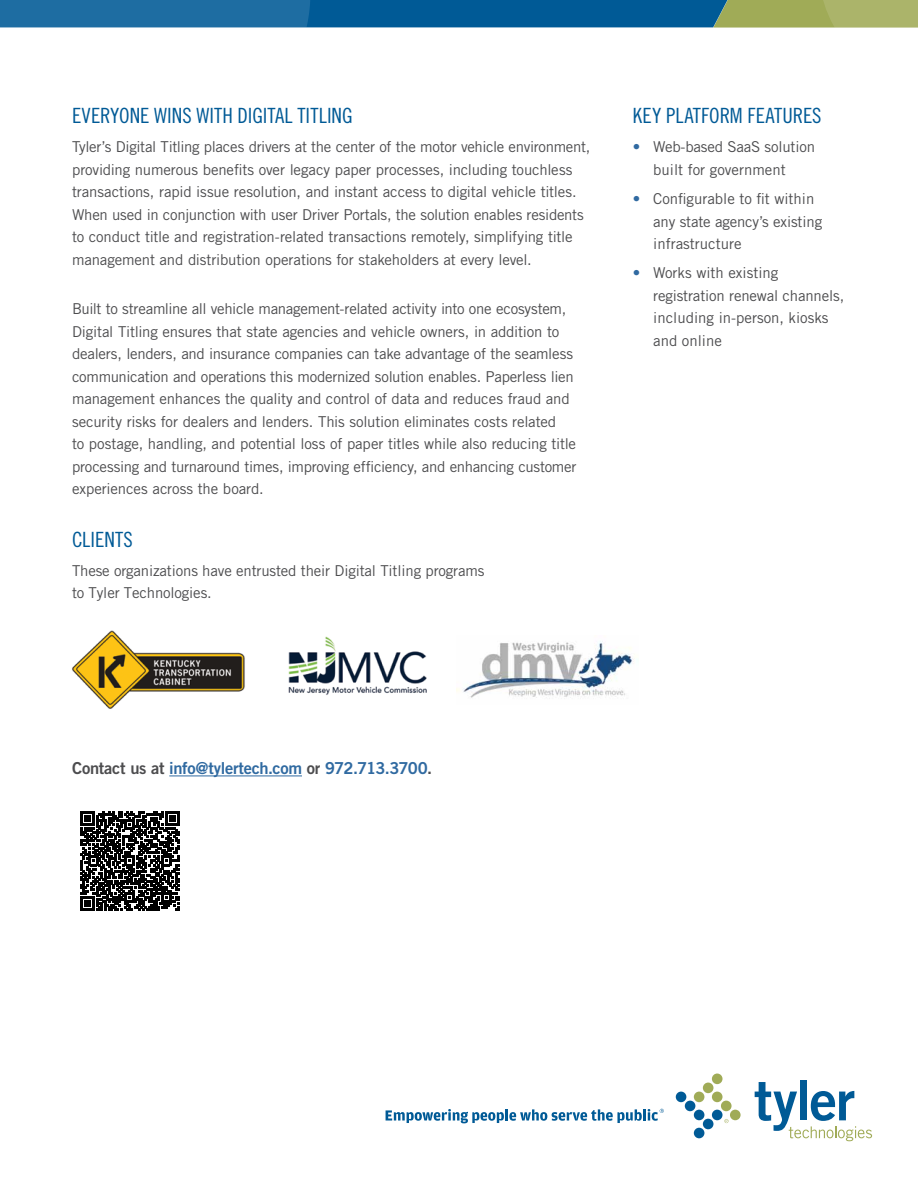
<style>
.page{position:relative;width:918px;height:1188px;background:#fff}
.page>*{position:absolute;margin:0;border:0;box-sizing:border-box;transform-origin:0 0}
.t1{font:21px "Trade Gothic LT Std Cn 18";letter-spacing:.005em;color:#005a96}
.t2{font:16.5px "Trade Gothic LT Std Bd 2";letter-spacing:-.02em;color:#306aa1}
.t3{font:15px/22.5px "Trade Gothic LT Std";letter-spacing:-.01em;color:#4d4d4f}
.s1{color:#306aa1}
.s2{color:#4d4d4f}
</style>
<div class="page">
<svg style="left:0;top:0;width:918px;height:28px;background:#317590"></svg>
<div style="left:800px;top:1080px;width:7px;height:40px;background:#005a96"></div>
<svg style="left:755px;top:1082px;width:117px;height:59px"></svg>
<div style="left:676px;top:1092px;width:10px;height:10px;background:#005a96;border-radius:50%"></div>
<div style="left:685px;top:1101px;width:10px;height:10px;background:#005a96;border-radius:50%"></div>
<div style="left:694px;top:1110px;width:10px;height:10px;background:#005a96;border-radius:50%"></div>
<div style="left:694px;top:1128px;width:10px;height:10px;background:#005a96;border-radius:50%"></div>
<div style="left:703px;top:1119px;width:10px;height:10px;background:#005a96;border-radius:50%"></div>
<div style="left:712px;top:1110px;width:11px;height:10px;background:#005a96;border-radius:50%"></div>
<div style="left:694px;top:1092px;width:10px;height:10px;background:#a0ab57;border-radius:50%"></div>
<div style="left:703px;top:1083px;width:10px;height:10px;background:#a0ab57;border-radius:50%"></div>
<div style="left:712px;top:1092px;width:11px;height:10px;background:#a0ab57;border-radius:50%"></div>
<div style="left:721px;top:1101px;width:11px;height:10px;background:#a0ab57;border-radius:50%"></div>
<div style="left:730px;top:1110px;width:11px;height:10px;background:#a0ab57;border-radius:50%"></div>
<div style="left:712px;top:1074px;width:11px;height:10px;background:#a0ab57;border-radius:50%"></div>
<svg style="left:724px;top:1119px;width:5px;height:4px"></svg>
<svg style="left:386px;top:1109px;width:278px;height:14px"></svg>
<hr style="left:169px;top:776px;width:133px;height:1px;background:#306aa1">
<img style="left:456px;top:641px;width:178px;height:58px">
<img style="left:72px;top:630px;width:173px;height:79px">
<img style="left:288px;top:636px;width:139px;height:59px">
<svg style="left:80px;top:811px;width:99px;height:100px"></svg>
<h1 class="t1" style="left:72px;top:103px;width:282px">EVERYONE WINS WITH DIGITAL TITLING</h1>
<p class="t3" style="left:72px;top:136px;width:520px">Tyler’s Digital Titling places drivers at the center of the motor vehicle environment, providing numerous benefits over legacy paper processes, including touchless transactions, rapid issue resolution, and instant access to digital vehicle titles.<br>When used in conjunction with user Driver Portals, the solution enables residents to conduct title and registration-related transactions remotely, simplifying title management and distribution operations for stakeholders at every level.</p>
<p class="t3" style="left:72px;top:298px;width:506px">Built to streamline all vehicle management-related activity into one ecosystem, Digital Titling ensures that state agencies and vehicle owners, in addition to dealers, lenders, and insurance companies can take advantage of the seamless communication and operations this modernized solution enables. Paperless lien management enhances the quality and control of data and reduces fraud and security risks for dealers and lenders. This solution eliminates costs related<br>to postage, handling, and potential loss of paper titles while also reducing title processing and turnaround times, improving efficiency, and enhancing customer experiences across the board.</p>
<h1 class="t1" style="left:72px;top:527px;width:62px">CLIENTS</h1>
<p class="t3" style="left:72px;top:559px;width:414px">These organizations have entrusted their Digital Titling programs to Tyler Technologies.</p>
<h1 class="t1" style="left:633px;top:103px;width:190px">KEY PLATFORM FEATURES</h1>
<p class="t3" style="left:653px;top:136px;width:163px;text-indent:-20px"><span class="s1">•</span> Web-based SaaS solution built for government</p>
<p class="t3" style="left:653px;top:187px;width:170px;text-indent:-20px"><span class="s1">•</span> Configurable to fit within any state agency’s existing infrastructure</p>
<p class="t3" style="left:653px;top:262px;width:193px;text-indent:-20px"><span class="s1">•</span> Works with existing registration renewal channels, including in-person, kiosks and online</p>
<p class="t2" style="left:72px;top:758px;width:362px"><span class="s2">Contact us at</span> info@tylertech.com <span class="s2">or</span> 972.713.3700<span class="s2">.</span></p>
</div>
